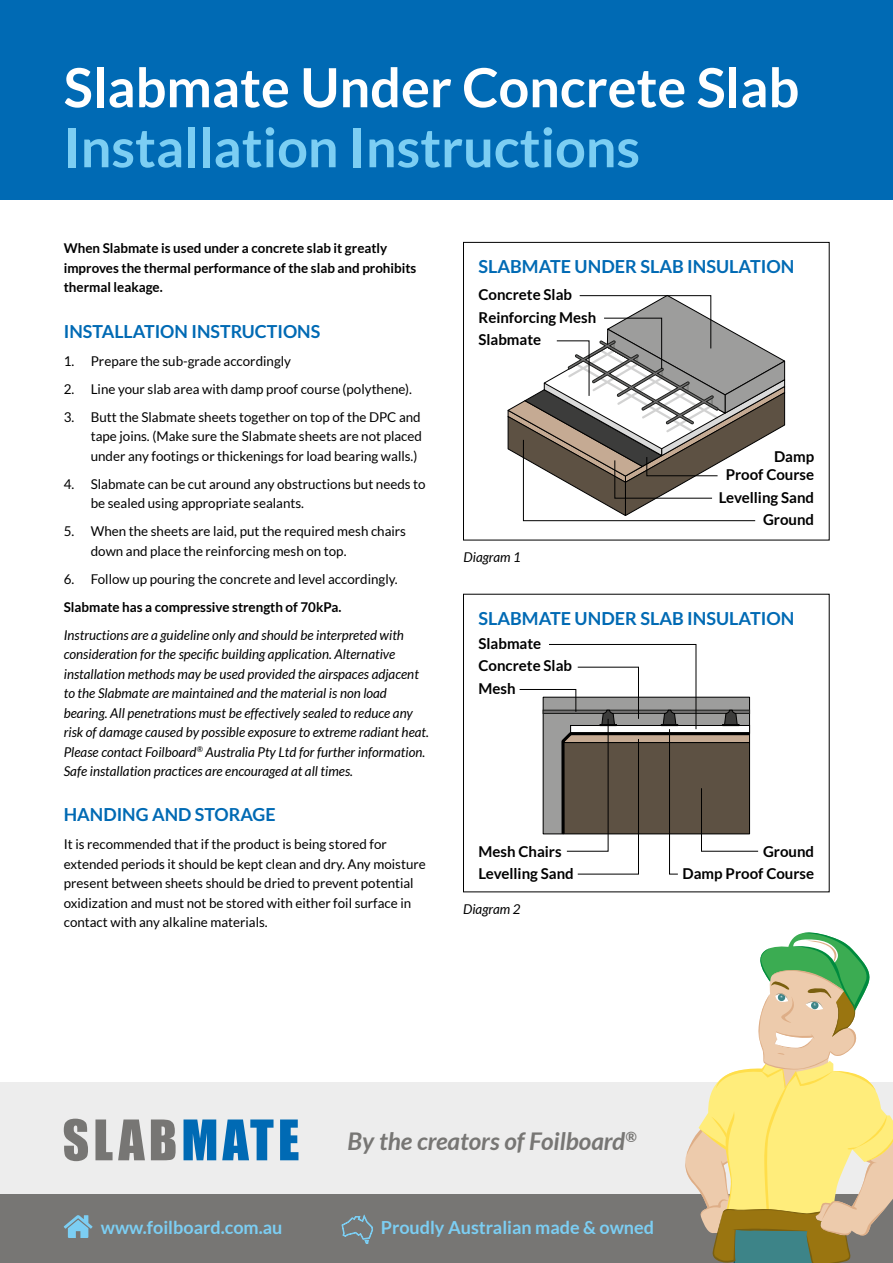
<style>
.page{position:relative;width:893px;height:1263px;background:#fff}
.page>*{position:absolute;margin:0;border:0;box-sizing:border-box;transform-origin:0 0}
.t1{font:700 54px "Lato";color:#fff}
.t2{font:700 54px "Lato";color:#7ccef3}
.t3{font:italic 700 24.3px "Lato";color:#777674}
.t4{font:700 18px "Lato";color:#006ab4}
.t5{font:700 18px "Lato";color:#7ccef3}
.t6{font:700 15px/22.5px "Lato";color:#000}
.t7{font:13.5px/19.5px "Lato";color:#000}
.t8{font:italic 13.5px/19.5px "Lato";color:#000}
.t9{font:700 13.5px/19.5px "Lato";color:#000}
</style>
<div class="page">
<div style="left:0;top:0;width:893px;height:199px;background:#006ab4"></div>
<div style="left:0;top:1082px;width:893px;height:181px;background:#ededed"></div>
<div style="left:0;top:1194px;width:893px;height:69px;background:#777674"></div>
<svg style="left:64px;top:1215px;width:29px;height:23px"></svg>
<svg style="left:685px;top:932px;width:208px;height:331px"></svg>
<svg style="left:341px;top:1214px;width:32px;height:30px"></svg>
<svg style="left:507px;top:295px;width:279px;height:226px"></svg>
<div style="left:463px;top:242px;width:367px;height:298px;border:1px solid #000"></div>
<svg style="left:519px;top:644px;width:240px;height:231px"></svg>
<svg style="left:64px;top:1119px;width:24px;height:42px"></svg>
<svg style="left:95px;top:1119px;width:50px;height:41px"></svg>
<svg style="left:151px;top:1119px;width:25px;height:41px"></svg>
<svg style="left:184px;top:1119px;width:32px;height:41px"></svg>
<svg style="left:222px;top:1119px;width:52px;height:41px"></svg>
<svg style="left:280px;top:1119px;width:18px;height:41px"></svg>
<h1 class="t1" style="left:64px;top:57px;width:737px">Slabmate Under Concrete Slab</h1>
<h1 class="t2" style="left:64px;top:117px;width:578px">Installation Instructions</h1>
<p class="t9" style="left:64px;top:238px;width:354px">When Slabmate is used under a concrete slab it greatly improves the thermal performance of the slab and prohibits thermal leakage.</p>
<h3 class="t4" style="left:64px;top:321px;width:258px">INSTALLATION INSTRUCTIONS</h3>
<p class="t7" style="left:64px;top:351px;width:229px">1. Prepare the sub-grade accordingly</p>
<p class="t7" style="left:64px;top:379px;width:350px">2. Line your slab area with damp proof course (polythene).</p>
<p class="t7" style="left:91px;top:407px;width:333px;text-align:justify;text-indent:-27px">3. Butt the Slabmate sheets together on top of the DPC and tape joins. (Make sure the Slabmate sheets are not placed under any footings or thickenings for load bearing walls.)</p>
<p class="t7" style="left:91px;top:474px;width:336px;text-indent:-27px">4. Slabmate can be cut around any obstructions but needs to be sealed using appropriate sealants.</p>
<p class="t7" style="left:91px;top:521px;width:317px;text-indent:-27px">5. When the sheets are laid, put the required mesh chairs down and place the reinforcing mesh on top.</p>
<p class="t7" style="left:64px;top:569px;width:335px">6. Follow up pouring the concrete and level accordingly.</p>
<p class="t9" style="left:64px;top:597px;width:279px">Slabmate has a compressive strength of 70kPa.</p>
<p class="t8" style="left:64px;top:625px;width:367px">Instructions are a guideline only and should be interpreted with consideration for the specific building application. Alternative installation methods may be used provided the airspaces adjacent to the Slabmate are maintained and the material is non load bearing. All penetrations must be effectively sealed to reduce any risk of damage caused by possible exposure to extreme radiant heat.<br>Please contact Foilboard<sup>®</sup> Australia Pty Ltd for further information.<br>Safe installation practices are encouraged at all times.</p>
<h3 class="t4" style="left:64px;top:804px;width:213px">HANDING AND STORAGE</h3>
<p class="t7" style="left:64px;top:835px;width:364px">It is recommended that if the product is being stored for extended periods it should be kept clean and dry. Any moisture present between sheets should be dried to prevent potential oxidization and must not be stored with either foil surface in contact with any alkaline materials.</p>
<h3 class="t4" style="left:478px;top:256px;width:317px">SLABMATE UNDER SLAB INSULATION</h3>
<p class="t6" style="left:478px;top:283px;width:119px">Concrete Slab<br>Reinforcing Mesh</p>
<p class="t6" style="left:478px;top:328px;width:64px">Slabmate</p>
<p class="t8" style="left:463px;top:548px;width:59px">Diagram 1</p>
<p class="t6" style="left:726px;top:447px;width:90px;line-height:18px;text-align:right">Damp<br>Proof Course</p>
<p class="t6" style="left:719px;top:486px;width:97px">Levelling Sand</p>
<p class="t6" style="left:763px;top:508px;width:53px">Ground</p>
<h3 class="t4" style="left:478px;top:608px;width:317px">SLABMATE UNDER SLAB INSULATION</h3>
<p class="t6" style="left:478px;top:632px;width:95px">Slabmate<br>Concrete Slab<br>Mesh</p>
<p class="t6" style="left:478px;top:839px;width:97px">Mesh Chairs<br>Levelling Sand</p>
<p class="t6" style="left:683px;top:839px;width:133px;text-align:right">Ground<br>Damp Proof Course</p>
<p class="t8" style="left:463px;top:899px;width:59px">Diagram 2</p>
<h2 class="t3" style="left:348px;top:1127px;width:291px">By the creators of Foilboard<sup>®</sup></h2>
<h3 class="t5" style="left:101px;top:1217px;width:183px">www.foilboard.com.au</h3>
<h3 class="t5" style="left:381px;top:1217px;width:275px">Proudly Australian made &amp; owned</h3>
</div>
